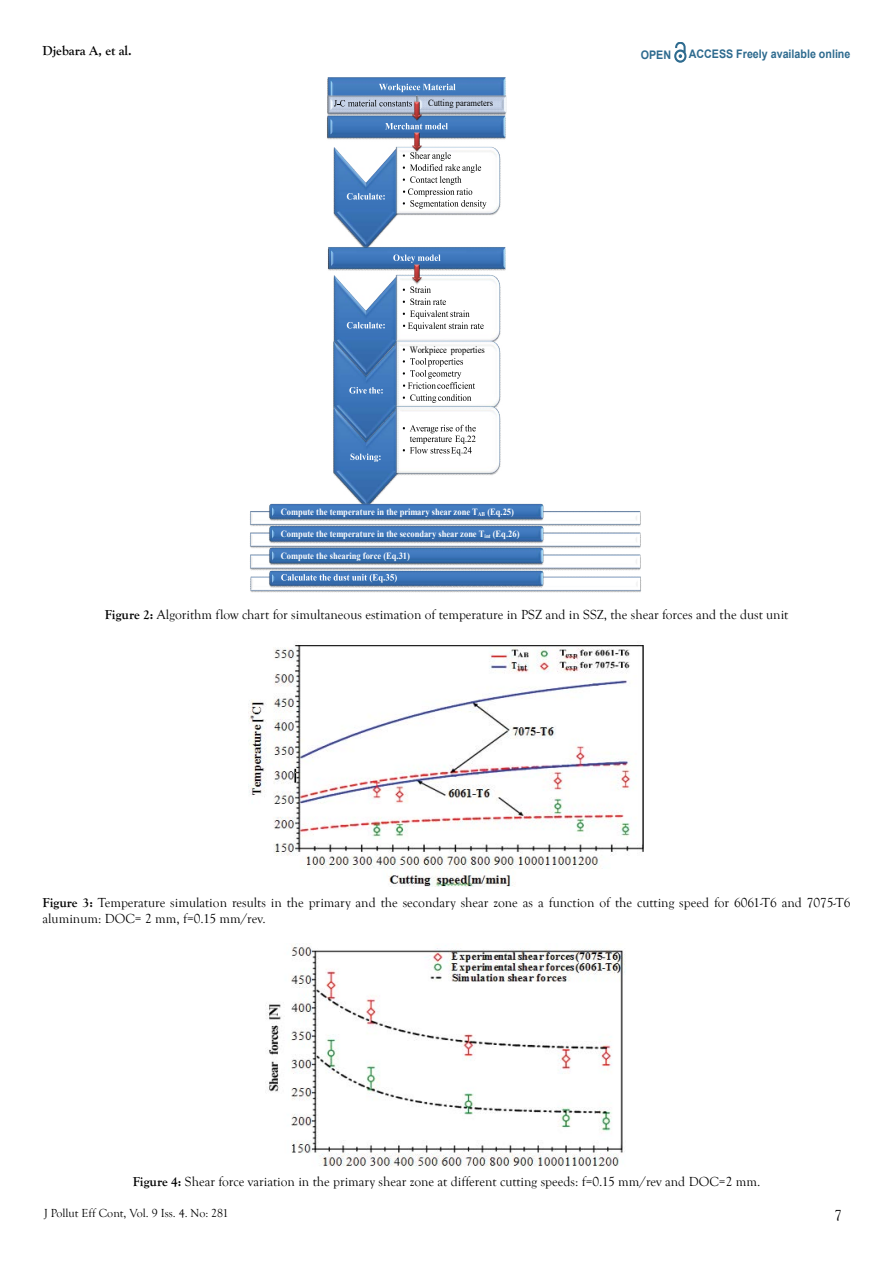
<style>
.page{position:relative;width:893px;height:1263px;background:#fff}
.page>*{position:absolute;margin:0;border:0;box-sizing:border-box;transform-origin:0 0}
.t1{font:15px "Goudy Old Style T";color:#000}
.t2{font:13.5px/16.2px "Goudy Old Style T";color:#000}
.t3{font:700 13.5px "Goudy Old Style T";color:#000}
.t4{font:12px "Goudy Old Style T";color:#000}
.t5{font:700 11.85px "Arial";color:#2e6b8f;scale:.91 1}
.t6{font:700 9.45px "Times New Roman";letter-spacing:-.005em;color:#fff;scale:.9 1}
.t7{font:9.45px "Times New Roman";color:#010101;scale:.9 1}
.s1{font-weight:700}
</style>
<div class="page">
<svg style="left:674px;top:43px;width:12px;height:20px"></svg>
<img style="left:248px;top:645px;width:396px;height:242px">
<img style="left:265px;top:946px;width:361px;height:221px">
<img style="left:333px;top:147px;width:63px;height:100px">
<img style="left:395px;top:148px;width:106px;height:69px">
<img style="left:328px;top:78px;width:178px;height:37px">
<img style="left:327px;top:95px;width:7px;height:18px">
<img style="left:495px;top:95px;width:12px;height:18px">
<img style="left:327px;top:115px;width:179px;height:25px">
<img style="left:328px;top:247px;width:178px;height:24px">
<img style="left:333px;top:275px;width:13px;height:65px">
<img style="left:486px;top:274px;width:15px;height:65px">
<img style="left:333px;top:340px;width:62px;height:66px">
<img style="left:395px;top:339px;width:106px;height:67px">
<img style="left:333px;top:406px;width:63px;height:95px">
<img style="left:395px;top:406px;width:106px;height:71px">
<img style="left:250px;top:511px;width:391px;height:16px">
<img style="left:267px;top:501px;width:278px;height:75px">
<img style="left:250px;top:532px;width:391px;height:19px">
<img style="left:250px;top:554px;width:391px;height:19px">
<img style="left:250px;top:576px;width:391px;height:17px">
<img style="left:334px;top:82px;width:161px;height:127px">
<svg style="left:379px;top:84px;width:77px;height:8px"></svg>
<svg style="left:334px;top:100px;width:78px;height:7px"></svg>
<svg style="left:385px;top:123px;width:63px;height:6px"></svg>
<svg style="left:347px;top:193px;width:38px;height:7px"></svg>
<svg style="left:403px;top:152px;width:83px;height:57px"></svg>
<img style="left:346px;top:252px;width:140px;height:151px">
<svg style="left:393px;top:254px;width:48px;height:9px"></svg>
<svg style="left:347px;top:322px;width:38px;height:6px"></svg>
<svg style="left:403px;top:286px;width:81px;height:45px"></svg>
<svg style="left:349px;top:387px;width:34px;height:7px"></svg>
<svg style="left:403px;top:358px;width:72px;height:45px"></svg>
<img style="left:350px;top:452px;width:33px;height:10px">
<svg style="left:350px;top:453px;width:31px;height:9px"></svg>
<img style="left:402px;top:423px;width:76px;height:33px">
<svg style="left:403px;top:425px;width:73px;height:30px"></svg>
<img style="left:281px;top:506px;width:249px;height:77px">
<svg style="left:281px;top:574px;width:116px;height:8px"></svg>
<p class="t3" style="left:43px;top:43px;width:91px">Djebara A, et al.</p>
<p class="t5" style="left:641px;top:47px;width:35px">OPEN</p>
<p class="t5" style="left:689px;top:46px;width:179px">ACCESS Freely available online</p>
<p class="t7" style="left:428px;top:97px;width:74px">Cutting parameters</p>
<p class="t7" style="left:410px;top:343px;width:85px">Workpiece properties</p>
<p class="t6" style="left:281px;top:505px;width:261px">Compute the temperature in the primary shear zone T<sub>AB</sub> (Eq.25)</p>
<p class="t6" style="left:281px;top:527px;width:267px">Compute the temperature in the secondary shear zone T<sub>int</sub> (Eq.26)</p>
<p class="t6" style="left:281px;top:549px;width:145px">Compute the shearing force (Eq.31)</p>
<p class="t2" style="left:105px;top:607px;width:685px"><span class="s1">Figure 2:</span> Algorithm flow chart for simultaneous estimation of temperature in PSZ and in SSZ, the shear forces and the dust unit</p>
<p class="t2" style="left:43px;top:895px;width:809px"><span class="s1">Figure 3:</span> Temperature simulation results in the primary and the secondary shear zone as a function of the cutting speed for 6061-T6 and 7075-T6 aluminum: DOC= 2 mm, f=0.15 mm/rev.</p>
<p class="t2" style="left:133px;top:1174px;width:629px"><span class="s1">Figure 4:</span> Shear force variation in the primary shear zone at different cutting speeds: f=0.15 mm/rev and DOC=2 mm.</p>
<p class="t4" style="left:44px;top:1207px;width:186px">J Pollut Eff Cont, Vol. 9 Iss. 4. No: 281</p>
<p class="t1" style="left:834px;top:1207px;width:9px">7</p>
</div>
